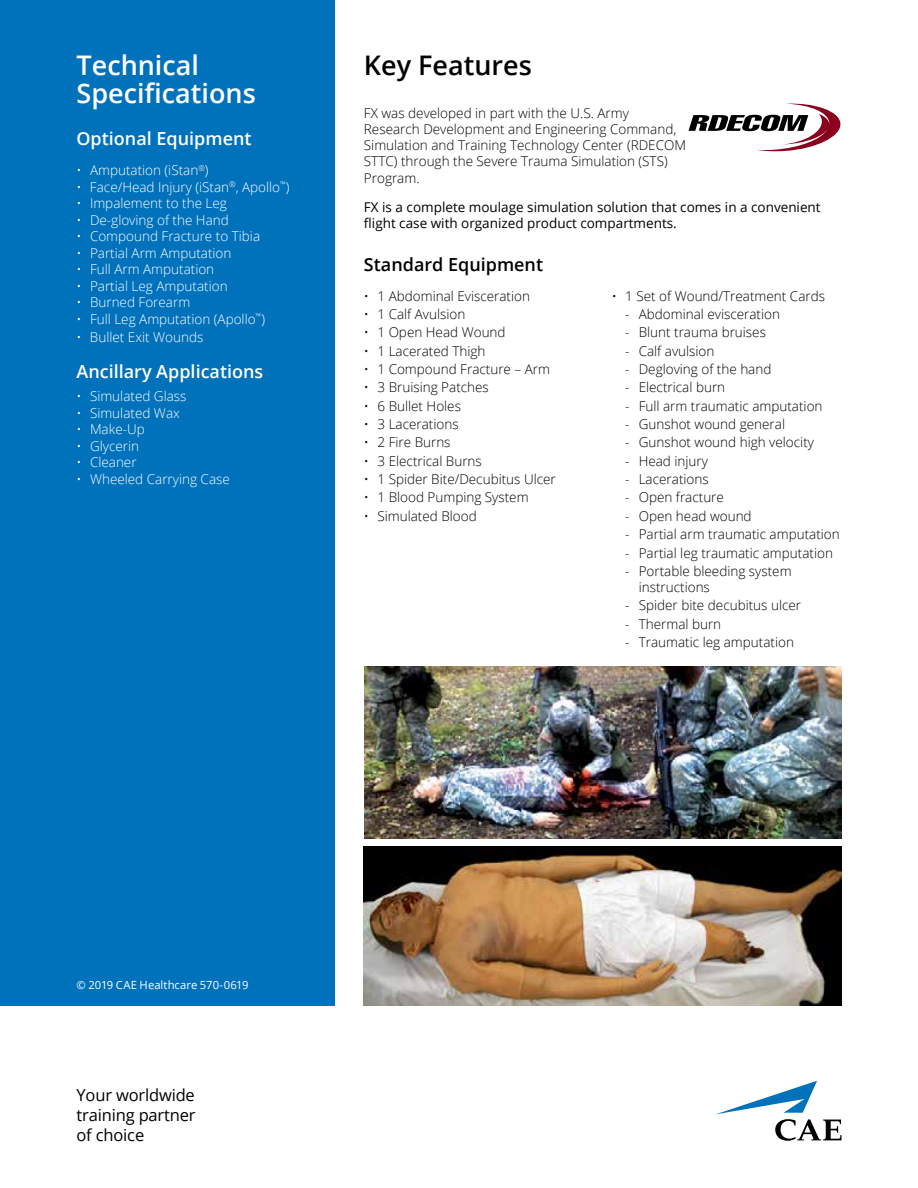
<style>
.page{position:relative;width:918px;height:1188px;background:#fff}
.page>*{position:absolute;margin:0;border:0;box-sizing:border-box;transform-origin:0 0}
.t1{font:600 27px/28.5px "Open Sans";color:#fff}
.t2{font:600 27px "Open Sans";color:#000}
.t3{font:600 18px "Open Sans";color:#fff}
.t4{font:600 18px "Open Sans";color:#000}
.t5{font:16.5px/19.8px "Open Sans";letter-spacing:-.01em;color:#000;text-align:justify}
.t6{font:300 13.5px/16.2px "Open Sans";color:#000}
.t7{font:300 13.5px "Open Sans";color:#fff}
.t8{font:13.5px/16.2px "Open Sans";color:#000}
.t9{font:11.25px "Open Sans";color:#fff}
</style>
<div class="page">
<img style="left:364px;top:847px;width:478px;height:158px">
<div style="left:0;top:0;width:335px;height:1005px;background:#0072bc"></div>
<svg style="left:688px;top:103px;width:153px;height:49px"></svg>
<img style="left:364px;top:666px;width:478px;height:172px">
<svg style="left:716px;top:1081px;width:126px;height:60px"></svg>
<h1 class="t1" style="left:76px;top:50px;width:181px">Technical<br>Specifications</h1>
<h2 class="t3" style="left:76px;top:127px;width:177px">Optional Equipment</h2>
<p class="t7" style="left:76px;top:161px;width:134px">• Amputation (iStan<sup>®</sup>)</p>
<p class="t7" style="left:76px;top:178px;width:215px">• Face/Head Injury (iStan<sup>®</sup>, Apollo<sup>™</sup>)</p>
<p class="t7" style="left:77px;top:194px;width:152px">• Impalement to the Leg</p>
<p class="t7" style="left:77px;top:211px;width:154px">• De-gloving of the Hand</p>
<p class="t7" style="left:77px;top:227px;width:185px">• Compound Fracture to Tibia</p>
<p class="t7" style="left:77px;top:244px;width:157px">• Partial Arm Amputation</p>
<p class="t7" style="left:77px;top:260px;width:139px">• Full Arm Amputation</p>
<p class="t7" style="left:77px;top:277px;width:153px">• Partial Leg Amputation</p>
<p class="t7" style="left:77px;top:293px;width:115px">• Burned Forearm</p>
<p class="t7" style="left:77px;top:310px;width:190px">• Full Leg Amputation (Apollo<sup>™</sup>)</p>
<p class="t7" style="left:76px;top:328px;width:128px">• Bullet Exit Wounds</p>
<h2 class="t3" style="left:76px;top:359px;width:188px">Ancillary Applications</h2>
<p class="t7" style="left:76px;top:387px;width:112px">• Simulated Glass</p>
<p class="t7" style="left:76px;top:404px;width:105px">• Simulated Wax</p>
<p class="t7" style="left:76px;top:420px;width:70px">• Make-Up</p>
<p class="t7" style="left:76px;top:437px;width:64px">• Glycerin</p>
<p class="t7" style="left:76px;top:453px;width:62px">• Cleaner</p>
<p class="t7" style="left:76px;top:469px;width:155px">• Wheeled Carrying Case</p>
<h1 class="t2" style="left:364px;top:46px;width:169px">Key Features</h1>
<p class="t6" style="left:364px;top:104px;width:324px">FX was developed in part with the U.S. Army Research Development and Engineering Command, Simulation and Training Technology Center (RDECOM STTC) through the Severe Trauma Simulation (STS)<br>Program.</p>
<p class="t8" style="left:364px;top:199px;width:458px">FX is a complete moulage simulation solution that comes in a convenient flight case with organized product compartments.</p>
<h2 class="t4" style="left:364px;top:252px;width:181px">Standard Equipment</h2>
<p class="t6" style="left:364px;top:287px;width:168px">• 1 Abdominal Evisceration</p>
<p class="t6" style="left:364px;top:306px;width:103px">• 1 Calf Avulsion</p>
<p class="t6" style="left:364px;top:324px;width:143px">• 1 Open Head Wound</p>
<p class="t6" style="left:364px;top:342px;width:123px">• 1 Lacerated Thigh</p>
<p class="t6" style="left:364px;top:361px;width:188px">• 1 Compound Fracture – Arm</p>
<p class="t6" style="left:364px;top:379px;width:126px">• 3 Bruising Patches</p>
<p class="t6" style="left:364px;top:397px;width:99px">• 6 Bullet Holes</p>
<p class="t6" style="left:364px;top:416px;width:96px">• 3 Lacerations</p>
<p class="t6" style="left:364px;top:434px;width:88px">• 2 Fire Burns</p>
<p class="t6" style="left:364px;top:452px;width:119px">• 3 Electrical Burns</p>
<p class="t6" style="left:364px;top:471px;width:193px">• 1 Spider Bite/Decubitus Ulcer</p>
<p class="t6" style="left:364px;top:489px;width:166px">• 1 Blood Pumping System</p>
<p class="t6" style="left:364px;top:507px;width:114px">• Simulated Blood</p>
<p class="t6" style="left:612px;top:287px;width:215px">• 1 Set of Wound/Treatment Cards</p>
<p class="t6" style="left:625px;top:306px;width:156px">- Abdominal evisceration</p>
<p class="t6" style="left:625px;top:324px;width:142px">- Blunt trauma bruises</p>
<p class="t6" style="left:625px;top:342px;width:91px">- Calf avulsion</p>
<p class="t6" style="left:625px;top:361px;width:148px">- Degloving of the hand</p>
<p class="t6" style="left:625px;top:379px;width:101px">- Electrical burn</p>
<p class="t6" style="left:625px;top:397px;width:199px">- Full arm traumatic amputation</p>
<p class="t6" style="left:625px;top:416px;width:161px">- Gunshot wound general</p>
<p class="t6" style="left:625px;top:434px;width:190px">- Gunshot wound high velocity</p>
<p class="t6" style="left:625px;top:452px;width:84px">- Head injury</p>
<p class="t6" style="left:625px;top:471px;width:85px">- Lacerations</p>
<p class="t6" style="left:625px;top:489px;width:100px">- Open fracture</p>
<p class="t6" style="left:625px;top:507px;width:128px">- Open head wound</p>
<p class="t6" style="left:625px;top:526px;width:216px">- Partial arm traumatic amputation</p>
<p class="t6" style="left:625px;top:544px;width:209px">- Partial leg traumatic amputation</p>
<p class="t6" style="left:639px;top:563px;width:154px;text-indent:-14px">- Portable bleeding system instructions</p>
<p class="t6" style="left:625px;top:597px;width:177px">- Spider bite decubitus ulcer</p>
<p class="t6" style="left:625px;top:615px;width:98px">- Thermal burn</p>
<p class="t6" style="left:625px;top:634px;width:170px">- Traumatic leg amputation</p>
<p class="t9" style="left:76px;top:977px;width:173px">© 2019 CAE Healthcare 570-0619</p>
<p class="t5" style="left:76px;top:1085px;width:121px">Your worldwide training partner of choice</p>
</div>
